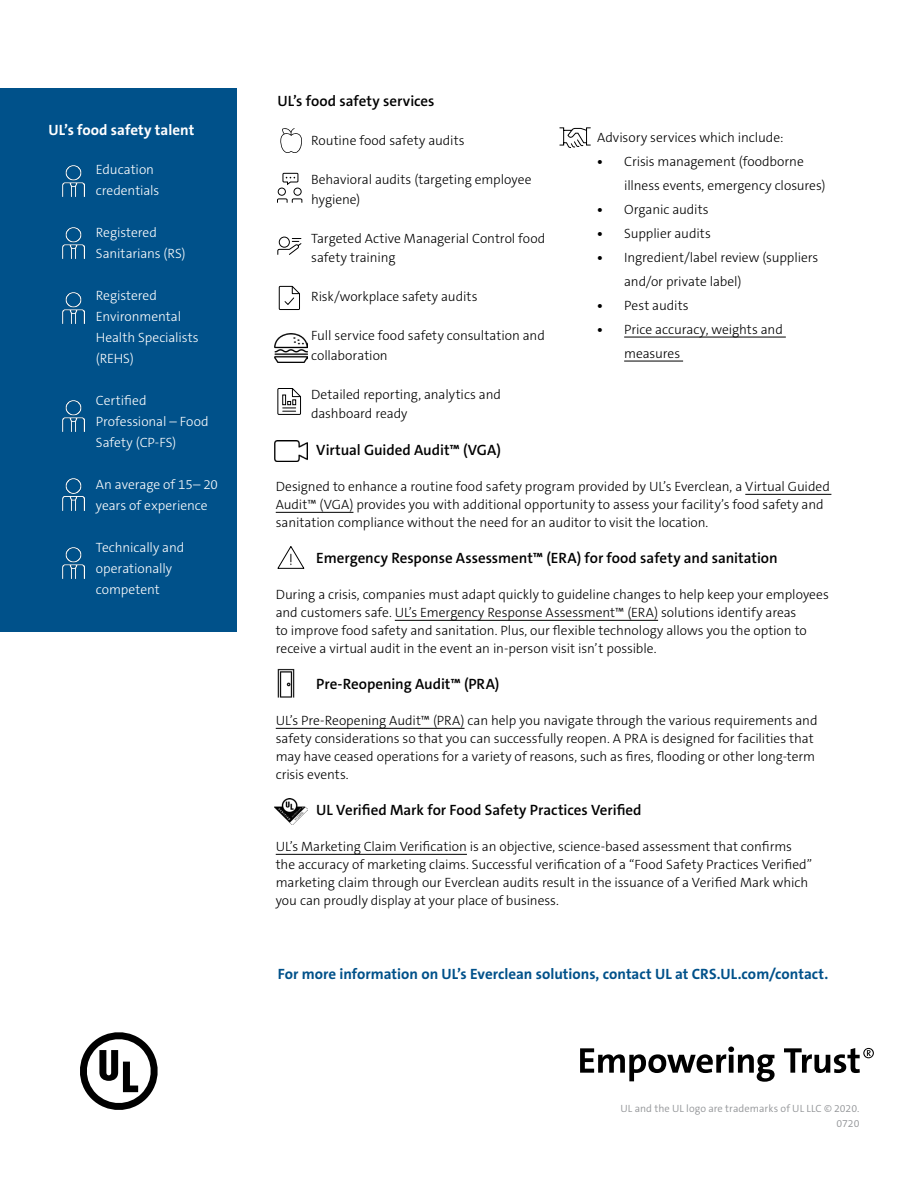
<style>
.page{position:relative;width:918px;height:1188px;background:#fff}
.page>*{position:absolute;margin:0;border:0;box-sizing:border-box;transform-origin:0 0}
.t1{font:600 15px "The Sans C5";color:#000}
.t2{font:700 15px "The Sans C5";color:#00518a}
.t3{font:700 15px "The Sans C5";color:#fff}
.t4{font:300 13.5px/18px "The Sans C5";letter-spacing:-.005em;color:#000}
.t5{font:300 13.5px/21px "The Sans C5";letter-spacing:-.005em;color:#fff}
.t6{font:300 10.5px/15px "The Sans C5";letter-spacing:.005em;color:#939598;text-align:right}
.s1{font-weight:700}
</style>
<div class="page">
<div style="left:0;top:88px;width:237px;height:544px;background:#00518a"></div>
<svg style="left:80px;top:1032px;width:78px;height:78px"></svg>
<img style="left:63px;top:165px;width:21px;height:32px">
<img style="left:63px;top:227px;width:21px;height:32px">
<img style="left:63px;top:293px;width:21px;height:31px">
<img style="left:63px;top:400px;width:21px;height:32px">
<img style="left:63px;top:479px;width:21px;height:31px">
<img style="left:63px;top:548px;width:21px;height:31px">
<hr style="left:624px;top:337px;width:162px;height:1px;background:#000">
<hr style="left:624px;top:361px;width:59px;height:1px;background:#000">
<svg style="left:280px;top:128px;width:22px;height:25px"></svg>
<svg style="left:277px;top:236px;width:25px;height:74px"></svg>
<svg style="left:277px;top:546px;width:28px;height:23px"></svg>
<svg style="left:277px;top:388px;width:24px;height:27px"></svg>
<svg style="left:559px;top:127px;width:32px;height:21px"></svg>
<hr style="left:745px;top:494px;width:86px;height:1px;background:#000">
<hr style="left:276px;top:512px;width:77px;height:1px;background:#000">
<hr style="left:395px;top:620px;width:263px;height:1px;background:#000">
<hr style="left:276px;top:728px;width:189px;height:1px;background:#000">
<hr style="left:276px;top:854px;width:191px;height:1px;background:#000">
<svg style="left:277px;top:173px;width:26px;height:30px"></svg>
<svg style="left:580px;top:1047px;width:294px;height:35px"></svg>
<img style="left:275px;top:441px;width:32px;height:20px">
<img style="left:275px;top:798px;width:32px;height:27px">
<img style="left:275px;top:334px;width:32px;height:28px">
<img style="left:277px;top:668px;width:18px;height:30px">
<p class="t3" style="left:49px;top:121px;width:147px">UL’s food safety talent</p>
<p class="t5" style="left:96px;top:159px;width:65px">Education credentials</p>
<p class="t5" style="left:96px;top:222px;width:91px">Registered<br>Sanitarians (RS)</p>
<p class="t5" style="left:96px;top:285px;width:104px">Registered<br>Environmental<br>Health Specialists (REHS)</p>
<p class="t5" style="left:96px;top:390px;width:114px">Certified<br>Professional – Food<br>Safety (CP-FS)</p>
<p class="t5" style="left:96px;top:475px;width:124px">An average of 15– 20 years of experience</p>
<p class="t5" style="left:96px;top:538px;width:90px">Technically and operationally competent</p>
<p class="t1" style="left:277px;top:92px;width:159px">UL’s food safety services</p>
<p class="t4" style="left:311px;top:132px;width:155px">Routine food safety audits</p>
<p class="t4" style="left:311px;top:170px;width:222px;line-height:19.5px">Behavioral audits (targeting employee hygiene)</p>
<p class="t4" style="left:311px;top:229px;width:236px;line-height:19.5px">Targeted Active Managerial Control food safety training</p>
<p class="t4" style="left:311px;top:288px;width:168px">Risk/workplace safety audits</p>
<p class="t4" style="left:311px;top:326px;width:235px;line-height:19.5px">Full service food safety consultation and collaboration</p>
<p class="t4" style="left:311px;top:385px;width:191px;line-height:19.5px">Detailed reporting, analytics and dashboard ready</p>
<p class="t4" style="left:597px;top:129px;width:188px">Advisory services which include:</p>
<p class="t4" style="left:624px;top:150px;width:203px;line-height:24px;text-indent:-27px"><span class="s1">•</span> Crisis management (foodborne illness events, emergency closures)</p>
<p class="t4" style="left:597px;top:201px;width:113px"><span class="s1">•</span> Organic audits</p>
<p class="t4" style="left:597px;top:225px;width:115px"><span class="s1">•</span> Supplier audits</p>
<p class="t4" style="left:624px;top:246px;width:196px;line-height:24px;text-indent:-27px"><span class="s1">•</span> Ingredient/label review (suppliers and/or private label)</p>
<p class="t4" style="left:597px;top:297px;width:93px"><span class="s1">•</span> Pest audits</p>
<p class="t4" style="left:624px;top:318px;width:160px;line-height:24px;text-indent:-27px"><span class="s1">•</span> Price accuracy, weights and measures</p>
<p class="t1" style="left:316px;top:441px;width:186px">Virtual Guided Audit™ (VGA)</p>
<p class="t4" style="left:276px;top:478px;width:556px">Designed to enhance a routine food safety program provided by UL’s Everclean, a Virtual Guided<br>Audit™ (VGA) provides you with additional opportunity to assess your facility’s food safety and sanitation compliance without the need for an auditor to visit the location.</p>
<p class="t1" style="left:316px;top:549px;width:463px">Emergency Response Assessment™ (ERA) for food safety and sanitation</p>
<p class="t4" style="left:276px;top:586px;width:555px">During a crisis, companies must adapt quickly to guideline changes to help keep your employees and customers safe. UL’s Emergency Response Assessment™ (ERA) solutions identify areas<br>to improve food safety and sanitation. Plus, our flexible technology allows you the option to receive a virtual audit in the event an in-person visit isn’t possible.</p>
<p class="t1" style="left:316px;top:675px;width:185px">Pre-Reopening Audit™ (PRA)</p>
<p class="t4" style="left:276px;top:712px;width:543px">UL’s Pre-Reopening Audit™ (PRA) can help you navigate through the various requirements and safety considerations so that you can successfully reopen. A PRA is designed for facilities that may have ceased operations for a variety of reasons, such as fires, flooding or other long-term crisis events.</p>
<p class="t1" style="left:316px;top:801px;width:327px">UL Verified Mark for Food Safety Practices Verified</p>
<p class="t4" style="left:276px;top:838px;width:538px">UL’s Marketing Claim Verification is an objective, science-based assessment that confirms the accuracy of marketing claims. Successful verification of a “Food Safety Practices Verified” marketing claim through our Everclean audits result in the issuance of a Verified Mark which you can proudly display at your place of business.</p>
<p class="t2" style="left:278px;top:964px;width:552px">For more information on UL’s Everclean solutions, contact UL at CRS.UL.com/contact.</p>
<p class="t6" style="left:621px;top:1101px;width:240px">UL and the UL logo are trademarks of UL LLC © 2020.<br>0720</p>
</div>
